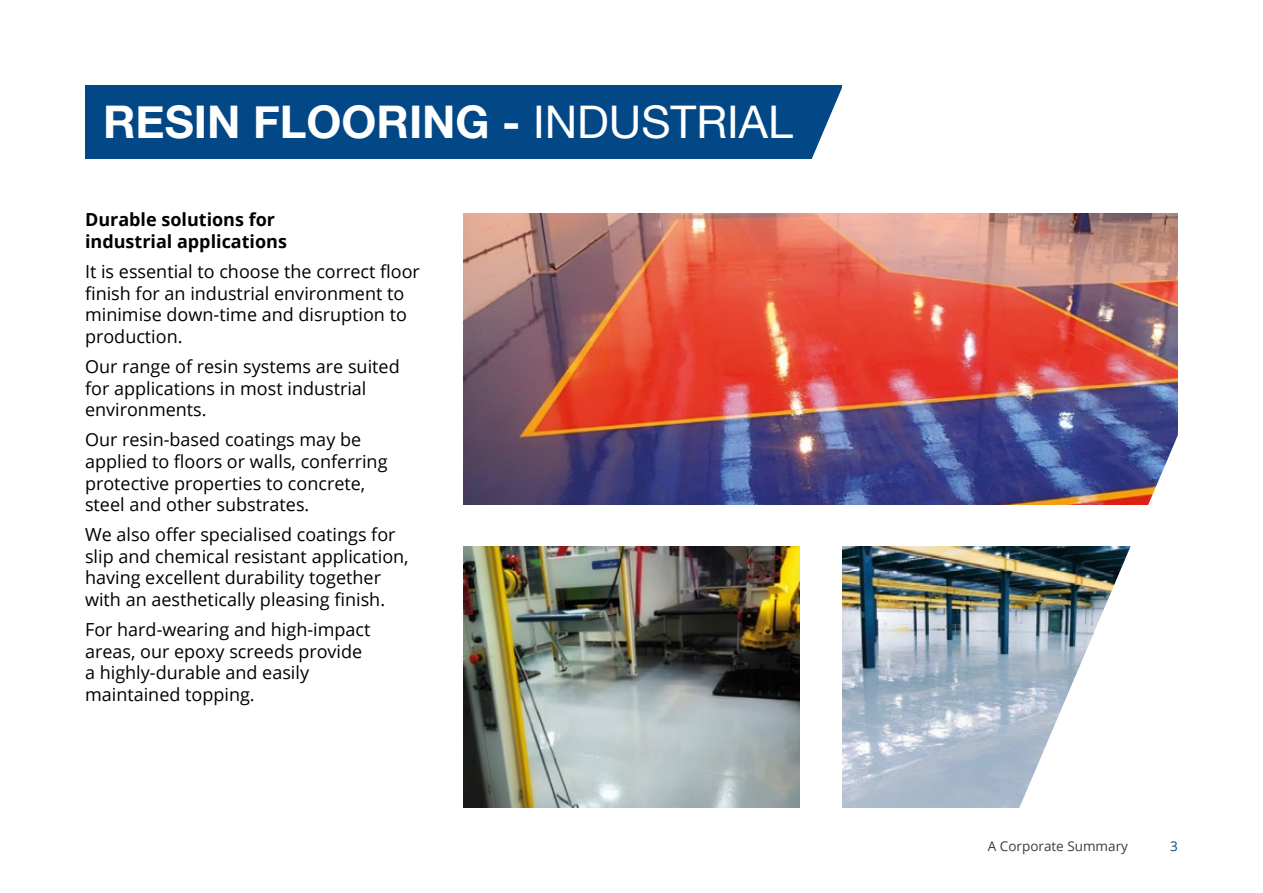
<style>
.page{position:relative;width:1263px;height:893px;background:#fff}
.page>*{position:absolute;margin:0;border:0;box-sizing:border-box;transform-origin:0 0}
.t1{font:700 45px "Helvetica Neue";color:#fff}
.t2{font:18px/21.6px "Open Sans";color:#000}
.t3{font:700 18px/21.6px "Open Sans";color:#000}
.t4{font:13.5px "Open Sans";color:#3c3c3b}
.t5{font:13.5px "Open Sans";color:#004988}
.s1{font-weight:400}
</style>
<div class="page">
<img style="left:842px;top:547px;width:141px;height:261px">
<img style="left:463px;top:547px;width:336px;height:261px">
<img style="left:463px;top:214px;width:715px;height:290px">
<div style="left:85px;top:85px;width:757px;height:74px;background:#024887"></div>
<img style="left:983px;top:235px;width:195px;height:573px">
<svg style="left:811px;top:88px;width:31px;height:71px"></svg>
<h1 class="t1" style="left:103px;top:87px;width:691px">RESIN FLOORING - <span class="s1">INDUSTRIAL</span></h1>
<p class="t3" style="left:85px;top:209px;width:203px">Durable solutions for industrial applications</p>
<p class="t2" style="left:85px;top:260px;width:336px">It is essential to choose the correct floor finish for an industrial environment to minimise down-time and disruption to production.</p>
<p class="t2" style="left:85px;top:355px;width:316px">Our range of resin systems are suited for applications in most industrial environments.</p>
<p class="t2" style="left:85px;top:428px;width:304px">Our resin-based coatings may be applied to floors or walls, conferring protective properties to concrete, steel and other substrates.</p>
<p class="t2" style="left:85px;top:523px;width:325px">We also offer specialised coatings for slip and chemical resistant application, having excellent durability together with an aesthetically pleasing finish.</p>
<p class="t2" style="left:85px;top:618px;width:287px">For hard-wearing and high-impact areas, our epoxy screeds provide a highly-durable and easily maintained topping.</p>
<p class="t4" style="left:988px;top:836px;width:142px">A Corporate Summary</p>
<p class="t5" style="left:1170px;top:836px;width:9px">3</p>
</div>
